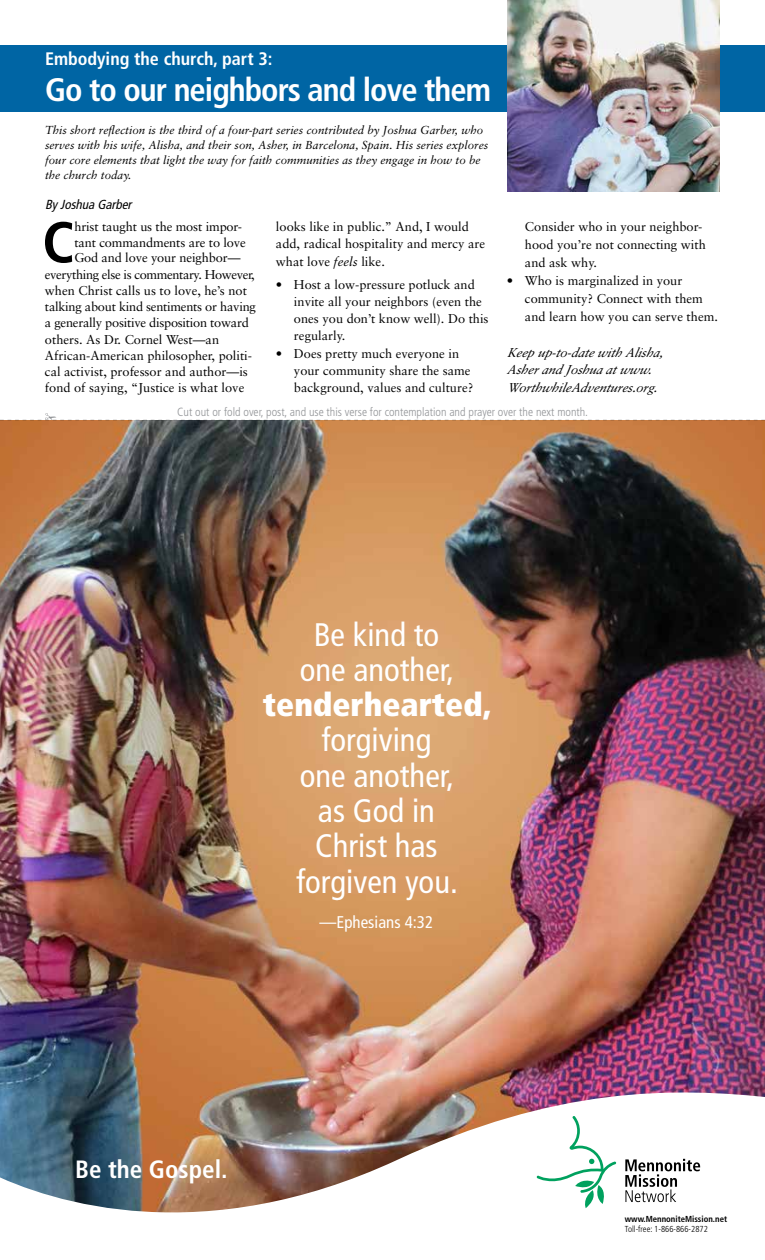
<style>
.page{position:relative;width:765px;height:1260px;background:#fff}
.page>*{position:absolute;margin:0;border:0;box-sizing:border-box;transform-origin:0 0}
.t1{font:700 condensed 57.62px "Frutiger";color:#000}
.t2{font:condensed 32.62px/35.2px "Frutiger";color:#fff;text-align:center}
.t3{font:900 condensed 32.62px "Frutiger";color:#fff}
.t4{font:700 condensed 32.5px "Frutiger";letter-spacing:-.03em;color:#fff}
.t5{font:700 condensed 25px "Frutiger";color:#fff}
.t6{font:700 condensed 18.12px "Frutiger";color:#fff}
.t7{font:condensed 17px "Frutiger";color:#fff}
.t8{font:italic condensed 13.12px "Frutiger";color:#000}
.t9{font:12.75px/17.2px "Sabon";color:#000}
.t10{font:italic 12.75px/17.9px "Sabon";color:#000}
.t11{font:12.75px "Sabon";letter-spacing:-.02em;color:#000}
.t12{font:12.75px "Sabon";letter-spacing:-.03em;color:#000}
.t13{font:300 condensed 11.88px "Frutiger";color:#939598}
.t14{font:italic 11.5px/15px "Sabon";color:#000}
.t15{font:700 condensed 8.75px "Frutiger";color:#000}
.t16{font:300 condensed 8.75px "Frutiger";color:#000}
.s1{font-style:italic}
</style>
<div class="page">
<img style="left:0;top:421px;width:765px;height:665px">
<div style="left:0;top:45px;width:765px;height:66px;background:#0065a4"></div>
<img style="left:507px;top:0;width:212px;height:191px">
<img style="left:0;top:1086px;width:765px;height:127px">
<svg style="left:537px;top:1116px;width:79px;height:92px"></svg>
<svg style="left:625px;top:1159px;width:75px;height:43px"></svg>
<svg style="left:0;top:413px;width:765px;height:8px"></svg>
<h3 class="t6" style="left:45px;top:48px;width:229px">Embodying the church, part 3:</h3>
<h3 class="t4" style="left:45px;top:70px;width:448px">Go to our neighbors and love them</h3>
<p class="t14" style="left:45px;top:123px;width:445px">This short reflection is the third of a four-part series contributed by Joshua Garber, who serves with his wife, Alisha, and their son, Asher, in Barcelona, Spain. His series explores four core elements that light the way for faith communities as they engage in how to be the church today.</p>
<p class="t8" style="left:45px;top:197px;width:91px">ByJoshuaGarber</p>
<h1 class="t1" style="left:42px;top:208px;width:34px">C</h1>
<p class="t9" style="left:74px;top:218px;width:169px">hrist taught us the most impor-</p>
<p class="t9" style="left:276px;top:218px;width:211px">looks like in public.” And, I would add, radical hospitality and mercy are what love <span class="s1">feels</span> like.</p>
<p class="t9" style="left:294px;top:275px;width:196px;text-indent:-18px">• Host a low-pressure potluck and invite all your neighbors (even the ones you don’t know well). Do this regularly.</p>
<p class="t9" style="left:294px;top:345px;width:181px;text-indent:-18px">• Does pretty much everyone in your community share the same background, values and culture?</p>
<p class="t9" style="left:74px;top:234px;width:173px">tant commandments are to love</p>
<p class="t9" style="left:74px;top:249px;width:168px">God and love your neighbor—</p>
<p class="t12" style="left:45px;top:267px;width:211px">everything else is commentary. However,</p>
<p class="t9" style="left:45px;top:282px;width:203px">when Christ calls us to love, he’s not</p>
<p class="t11" style="left:45px;top:299px;width:212px">talking about kind sentiments or having</p>
<p class="t11" style="left:45px;top:315px;width:205px">a generally positive disposition toward</p>
<p class="t9" style="left:45px;top:330px;width:176px">others. As Dr. Cornel West—an</p>
<p class="t9" style="left:45px;top:347px;width:209px">African-American philosopher, politi-</p>
<p class="t9" style="left:45px;top:363px;width:204px">cal activist, professor and author—is</p>
<p class="t9" style="left:45px;top:379px;width:201px">fond of saying, “Justice is what love</p>
<p class="t9" style="left:525px;top:218px;width:182px;line-height:17.9px">Consider who in your neighbor&shy;hood you’re not connecting with and ask why.</p>
<p class="t9" style="left:525px;top:271px;width:194px;line-height:17.9px;text-indent:-18px">• Who is marginalized in your community? Connect with them and learn how you can serve them.</p>
<p class="t10" style="left:507px;top:343px;width:161px">Keep up -to-datewith Alisha,<br>Asherand Joshua atwww.<br>WorthwhileAdventures.org.</p>
<p class="t13" style="left:177px;top:405px;width:412px">Cut out or fold over, post, and use this verse for contemplation and prayer over the next month.</p>
<h2 class="t2" style="left:300px;top:617px;width:156px">Be kind to one another,</h2>
<h2 class="t3" style="left:263px;top:685px;width:230px">tenderhearted,</h2>
<h2 class="t2" style="left:296px;top:723px;width:163px">forgiving one another, as God in<br>Christ has forgiven you.</h2>
<h3 class="t7" style="left:320px;top:912px;width:115px">—Ephesians 4:32</h3>
<h3 class="t5" style="left:75px;top:1154px;width:154px">Be the Gospel.</h3>
<p class="t15" style="left:625px;top:1213px;width:104px">www.MennoniteMission.net</p>
<p class="t16" style="left:625px;top:1224px;width:85px">Toll-free: 1-866-866-2872</p>
</div>
